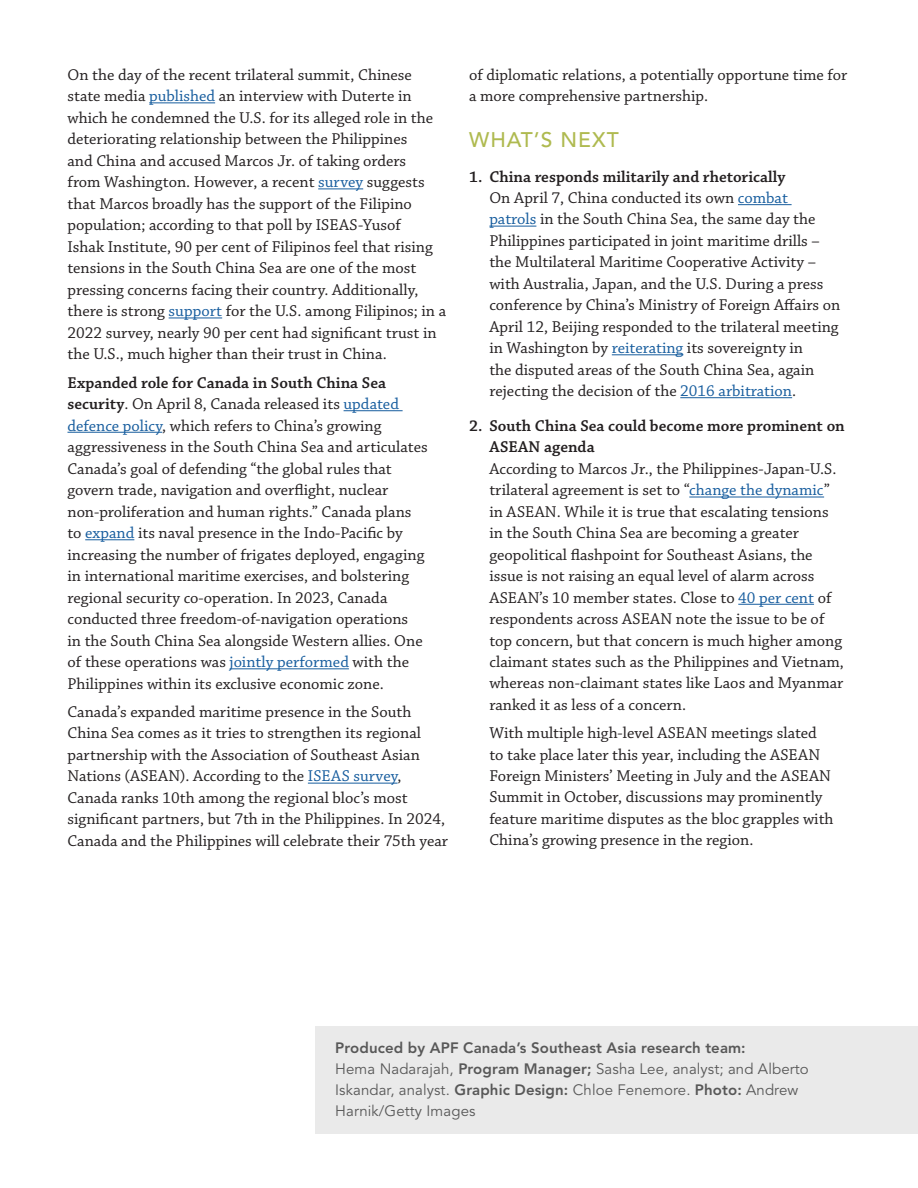
<style>
.page{position:relative;width:918px;height:1188px;background:#fff}
.page>*{position:absolute;margin:0;border:0;box-sizing:border-box;transform-origin:0 0}
.t1{font:500 21px "Avenir LT Std";letter-spacing:.05em;color:#afba50}
.Body{font:16.5px/21.5px "Chaparral Pro";color:#231f20}
.Body_Indent{font:16.5px/21.5px "Chaparral Pro";color:#231f20}
.t2{font:600 16.5px/21.5px "Chaparral Pro";color:#231f20}
.Produced_By{font:15px/21px "Avenir LT Std";letter-spacing:.005em;color:#585858}
.s1{color:#175d9e}
.s2{font-weight:600}
.s3{font-weight:800}
</style>
<div class="page">
<hr style="left:149px;top:102px;width:66px;height:1px;background:#175d9e">
<hr style="left:318px;top:188px;width:45px;height:1px;background:#175d9e">
<hr style="left:169px;top:318px;width:53px;height:1px;background:#175d9e">
<hr style="left:344px;top:410px;width:59px;height:1px;background:#175d9e">
<hr style="left:68px;top:432px;width:94px;height:1px;background:#175d9e">
<hr style="left:85px;top:539px;width:49px;height:1px;background:#175d9e">
<hr style="left:230px;top:668px;width:119px;height:1px;background:#175d9e">
<hr style="left:308px;top:783px;width:90px;height:1px;background:#175d9e">
<hr style="left:738px;top:204px;width:54px;height:1px;background:#175d9e">
<hr style="left:489px;top:226px;width:47px;height:1px;background:#175d9e">
<hr style="left:612px;top:354px;width:71px;height:1px;background:#175d9e">
<hr style="left:680px;top:397px;width:112px;height:1px;background:#175d9e">
<hr style="left:689px;top:497px;width:135px;height:1px;background:#175d9e">
<hr style="left:738px;top:604px;width:76px;height:1px;background:#175d9e">
<div style="left:315px;top:1026px;width:603px;height:108px;background:#eaeaea"></div>
<p class="Body" style="left:68px;top:64px;width:380px">On the day of the recent trilateral summit, Chinese state media <span class="s1">published</span> an interview with Duterte in which he condemned the U.S. for its alleged role in the deteriorating relationship between the Philippines<br>and China and accused Marcos Jr. of taking orders<br>from Washington. However, a recent <span class="s1">survey</span> suggests that Marcos broadly has the support of the Filipino population; according to that poll by ISEAS-Yusof<br>Ishak Institute, 90 per cent of Filipinos feel that rising tensions in the South China Sea are one of the most pressing concerns facing their country. Additionally, there is strong <span class="s1">support</span> for the U.S. among Filipinos; in a 2022 survey, nearly 90 per cent had significant trust in the U.S., much higher than their trust in China.</p>
<p class="Body" style="left:68px;top:372px;width:362px"><span class="s2">Expanded role for Canada in South China Sea security</span>. On April 8, Canada released its <span class="s1">updated defence policy</span>, which refers to China’s growing aggressiveness in the South China Sea and articulates Canada’s goal of defending “the global rules that govern trade, navigation and overflight, nuclear non-proliferation and human rights.” Canada plans to <span class="s1">expand</span> its naval presence in the Indo-Pacific by increasing the number of frigates deployed, engaging in international maritime exercises, and bolstering regional security co-operation. In 2023, Canada conducted three freedom-of-navigation operations<br>in the South China Sea alongside Western allies. One of these operations was <span class="s1">jointly performed</span> with the Philippines within its exclusive economic zone.</p>
<p class="Body" style="left:68px;top:702px;width:382px">Canada’s expanded maritime presence in the South China Sea comes as it tries to strengthen its regional partnership with the Association of Southeast Asian Nations (ASEAN). According to the <span class="s1">ISEAS survey</span>, Canada ranks 10th among the regional bloc’s most significant partners, but 7th in the Philippines. In 2024, Canada and the Philippines will celebrate their 75th year</p>
<p class="Body" style="left:469px;top:64px;width:380px">of diplomatic relations, a potentially opportune time for a more comprehensive partnership.</p>
<h2 class="t1" style="left:469px;top:127px;width:151px">WHAT’S NEXT</h2>
<p class="t2" style="left:469px;top:166px;width:318px">1. China responds militarily and rhetorically</p>
<p class="Body_Indent" style="left:489px;top:188px;width:352px">On April 7, China conducted its own <span class="s1">combat<br>patrols</span> in the South China Sea, the same day the Philippines participated in joint maritime drills – the Multilateral Maritime Cooperative Activity – with Australia, Japan, and the U.S. During a press conference by China’s Ministry of Foreign Affairs on April 12, Beijing responded to the trilateral meeting in Washington by <span class="s1">reiterating</span> its sovereignty in<br>the disputed areas of the South China Sea, again rejecting the decision of the <span class="s1">2016 arbitration</span>.</p>
<p class="t2" style="left:489px;top:416px;width:357px;text-indent:-20px">2. South China Sea could become more prominent on<br>ASEAN agenda</p>
<p class="Body_Indent" style="left:489px;top:459px;width:356px">According to Marcos Jr., the Philippines-Japan-U.S. trilateral agreement is set to “<span class="s1">change the dynamic</span>” in ASEAN. While it is true that escalating tensions in the South China Sea are becoming a greater geopolitical flashpoint for Southeast Asians, the issue is not raising an equal level of alarm across ASEAN’s 10 member states. Close to <span class="s1">40 per cent</span> of respondents across ASEAN note the issue to be of top concern, but that concern is much higher among claimant states such as the Philippines and Vietnam, whereas non-claimant states like Laos and Myanmar ranked it as less of a concern.</p>
<p class="Body_Indent" style="left:489px;top:723px;width:346px">With multiple high-level ASEAN meetings slated to take place later this year, including the ASEAN Foreign Ministers’ Meeting in July and the ASEAN Summit in October, discussions may prominently feature maritime disputes as the bloc grapples with China’s growing presence in the region.</p>
<p class="Produced_By" style="left:335px;top:1038px;width:475px"><span class="s3">Produced by APF Canada’s Southeast Asia research team:<br></span>Hema Nadarajah, <span class="s3">Program Manager;</span> Sasha Lee, analyst; and Alberto Iskandar, analyst. <span class="s3">Graphic Design:</span> Chloe Fenemore. <span class="s3">Photo:</span> Andrew Harnik/Getty Images</p>
</div>
